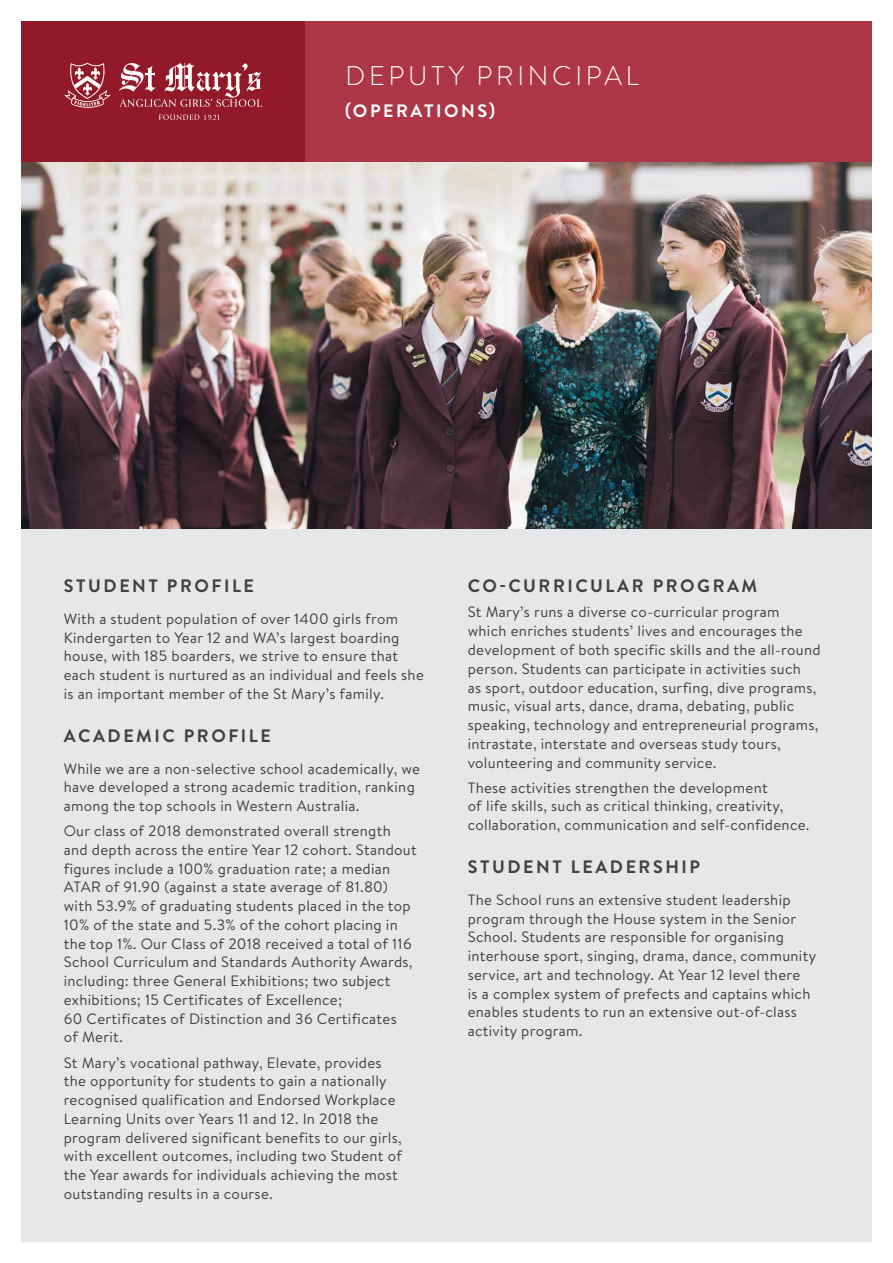
<style>
.page{position:relative;width:893px;height:1263px;background:#fff}
.page>*{position:absolute;margin:0;border:0;box-sizing:border-box;transform-origin:0 0}
.t1{font:300 27px "Brandon Text";letter-spacing:.14em;color:#fff}
.t2{font:700 18px "Brandon Text";letter-spacing:.14em;color:#414042}
.t3{font:700 18px "Brandon Text";letter-spacing:.14em;color:#fff}
.t4{font:15px/18.8px "Brandon Text";letter-spacing:.02em;color:#414042}
</style>
<div class="page">
<div style="left:21px;top:161px;width:851px;height:1081px;background:#e6e7e8"></div>
<img style="left:21px;top:161px;width:851px;height:368px">
<div style="left:303px;top:21px;width:569px;height:140px;background:#ad3747"></div>
<div style="left:21px;top:21px;width:284px;height:140px;background:#911928"></div>
<svg style="left:119px;top:63px;width:143px;height:44px"></svg>
<svg style="left:159px;top:115px;width:61px;height:5px"></svg>
<svg style="left:64px;top:63px;width:47px;height:45px"></svg>
<h1 class="t1" style="left:345px;top:57px;width:295px">DEPUTY PRINCIPAL</h1>
<p class="t3" style="left:345px;top:98px;width:151px">(OPERATIONS)</p>
<p class="t2" style="left:64px;top:574px;width:192px">STUDENT PROFILE</p>
<p class="t4" style="left:64px;top:609px;width:362px">With a student population of over 1400 girls from Kindergarten to Year 12 and WA’s largest boarding house, with 185 boarders, we strive to ensure that each student is nurtured as an individual and feels she is an important member of the St Mary’s family.</p>
<p class="t2" style="left:64px;top:723px;width:208px">ACADEMIC PROFILE</p>
<p class="t4" style="left:64px;top:758px;width:358px">While we are a non-selective school academically, we have developed a strong academic tradition, ranking among the top schools in Western Australia.</p>
<p class="t4" style="left:64px;top:821px;width:355px">Our class of 2018 demonstrated overall strength and depth across the entire Year 12 cohort. Standout figures include a 100% graduation rate; a median ATAR of 91.90 (against a state average of 81.80) with 53.9% of graduating students placed in the top 10% of the state and 5.3% of the cohort placing in the top 1%. Our Class of 2018 received a total of 116<br>School Curriculum and Standards Authority Awards, including: three General Exhibitions; two subject exhibitions; 15 Certificates of Excellence;<br>60 Certificates of Distinction and 36 Certificates<br>of Merit.</p>
<p class="t4" style="left:64px;top:1052px;width:340px">St Mary’s vocational pathway, Elevate, provides the opportunity for students to gain a nationally recognised qualification and Endorsed Workplace Learning Units over Years 11 and 12. In 2018 the program delivered significant benefits to our girls, with excellent outcomes, including two Student of the Year awards for individuals achieving the most outstanding results in a course.</p>
<p class="t2" style="left:468px;top:574px;width:291px">CO-CURRICULAR PROGRAM</p>
<p class="t4" style="left:468px;top:602px;width:354px">St Mary’s runs a diverse co-curricular program which enriches students’ lives and encourages the development of both specific skills and the all-round person. Students can participate in activities such<br>as sport, outdoor education, surfing, dive programs, music, visual arts, dance, drama, debating, public speaking, technology and entrepreneurial programs, intrastate, interstate and overseas study tours, volunteering and community service.</p>
<p class="t4" style="left:468px;top:777px;width:343px">These activities strengthen the development<br>of life skills, such as critical thinking, creativity, collaboration, communication and self-confidence.</p>
<p class="t2" style="left:468px;top:854px;width:234px">STUDENT LEADERSHIP</p>
<p class="t4" style="left:468px;top:890px;width:350px">The School runs an extensive student leadership program through the House system in the Senior School. Students are responsible for organising interhouse sport, singing, drama, dance, community service, art and technology. At Year 12 level there<br>is a complex system of prefects and captains which enables students to run an extensive out-of-class activity program.</p>
</div>
